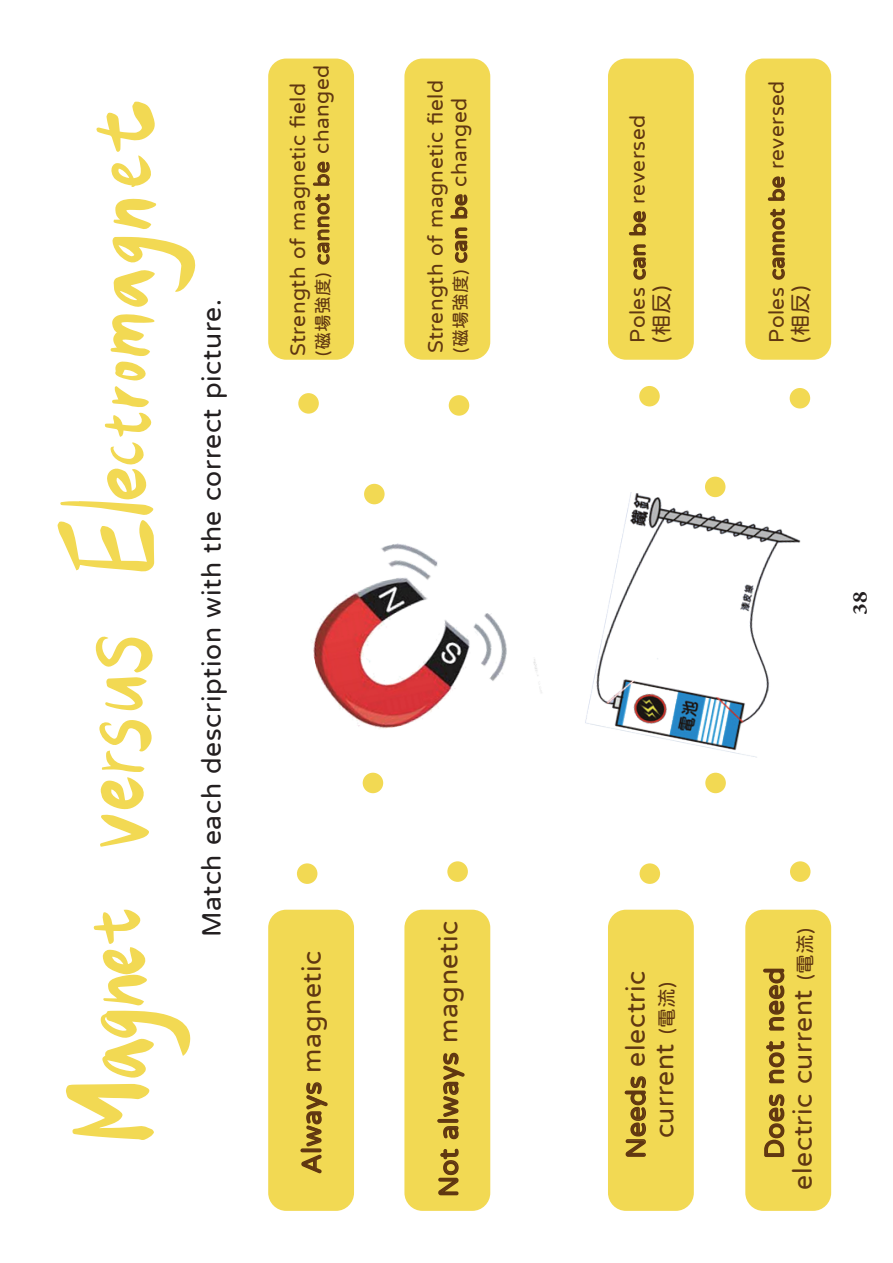
<style>
.page{position:relative;width:893px;height:1263px;background:#fff}
.page>*{position:absolute;margin:0;border:0;box-sizing:border-box;transform-origin:0 0}
.t1{font:27px/28.5px "jf openhuninn 1.1";letter-spacing:.025em;color:#603711;text-align:center}
.t2{font:27px "jf openhuninn 1.1";letter-spacing:.025em;color:#231f20}
.t3{font:21.3px/23.5px "jf openhuninn 1.1";letter-spacing:.025em;color:#603711}
.t4{font:700 21.3px "Minion Pro";color:#231f20;scale:1.1 1}
.s1{font-size:17.7px}
.s2{font-size:19.5px}
</style>
<div class="page">
<svg style="left:66px;top:1084px;width:88px;height:56px"></svg>
<svg style="left:95px;top:636px;width:58px;height:74px"></svg>
<svg style="left:94px;top:909px;width:97px;height:169px"></svg>
<svg style="left:99px;top:720px;width:53px;height:127px"></svg>
<svg style="left:112px;top:237px;width:84px;height:70px"></svg>
<svg style="left:113px;top:198px;width:43px;height:31px"></svg>
<svg style="left:96px;top:102px;width:59px;height:85px"></svg>
<svg style="left:110px;top:314px;width:45px;height:93px"></svg>
<svg style="left:57px;top:413px;width:97px;height:159px"></svg>
<img style="left:312px;top:543px;width:230px;height:186px">
<img style="left:585px;top:492px;width:216px;height:265px">
<div style="left:363px;top:773px;width:20px;height:20px;background:#f2d953;border-radius:50%"></div>
<div style="left:447px;top:861px;width:21px;height:21px;background:#f2d953;border-radius:50%"></div>
<div style="left:297px;top:863px;width:20px;height:21px;background:#f2d953;border-radius:50%"></div>
<div style="left:705px;top:773px;width:21px;height:20px;background:#f2d953;border-radius:50%"></div>
<div style="left:790px;top:861px;width:20px;height:21px;background:#f2d953;border-radius:50%"></div>
<div style="left:640px;top:863px;width:20px;height:21px;background:#f2d953;border-radius:50%"></div>
<div style="left:364px;top:484px;width:21px;height:20px;background:#f2d953;border-radius:50%"></div>
<div style="left:449px;top:395px;width:20px;height:21px;background:#f2d953;border-radius:50%"></div>
<div style="left:298px;top:393px;width:21px;height:21px;background:#f2d953;border-radius:50%"></div>
<div style="left:705px;top:477px;width:20px;height:20px;background:#f2d953;border-radius:50%"></div>
<div style="left:790px;top:388px;width:20px;height:20px;background:#f2d953;border-radius:50%"></div>
<div style="left:639px;top:386px;width:21px;height:20px;background:#f2d953;border-radius:50%"></div>
<div style="left:268px;top:910px;width:86px;height:301px;background:#f2d953;border-radius:18px"></div>
<div style="left:404px;top:910px;width:86px;height:301px;background:#f2d953;border-radius:18px"></div>
<div style="left:608px;top:910px;width:86px;height:301px;background:#f2d953;border-radius:18px"></div>
<div style="left:745px;top:910px;width:86px;height:301px;background:#f2d953;border-radius:18px"></div>
<div style="left:268px;top:59px;width:86px;height:301px;background:#f2d953;border-radius:18px"></div>
<div style="left:404px;top:59px;width:86px;height:301px;background:#f2d953;border-radius:18px"></div>
<div style="left:608px;top:59px;width:86px;height:301px;background:#f2d953;border-radius:18px"></div>
<div style="left:745px;top:59px;width:86px;height:301px;background:#f2d953;border-radius:18px"></div>
<svg style="left:300px;top:1082px;width:28px;height:92px"></svg>
<svg style="left:438px;top:1148px;width:21px;height:48px"></svg>
<svg style="left:437px;top:1052px;width:28px;height:88px"></svg>
<svg style="left:315px;top:193px;width:15px;height:72px"></svg>
<svg style="left:313px;top:161px;width:17px;height:25px"></svg>
<svg style="left:454px;top:227px;width:14px;height:36px"></svg>
<svg style="left:450px;top:194px;width:18px;height:25px"></svg>
<svg style="left:768px;top:176px;width:17px;height:104px"></svg>
<svg style="left:633px;top:244px;width:13px;height:36px"></svg>
<svg style="left:629px;top:211px;width:17px;height:25px"></svg>
<svg style="left:624px;top:1076px;width:22px;height:81px"></svg>
<svg style="left:764px;top:1094px;width:21px;height:63px"></svg>
<svg style="left:766px;top:1041px;width:19px;height:43px"></svg>
<svg style="left:763px;top:968px;width:22px;height:63px"></svg>
<p class="t2" style="left:194px;top:937px;width:639px;rotate:-90deg">Match each description with the correct picture.</p>
<p class="t3" style="left:286px;top:356px;width:293px;rotate:-90deg">Strength of magnetic field<br><span class="s1">(磁場強度)</span> cannot be changed</p>
<p class="t1" style="left:297px;top:1174px;width:225px;rotate:-90deg">Always magnetic</p>
<p class="t3" style="left:423px;top:353px;width:275px;rotate:-90deg">Strength of magnetic field <span class="s1">(磁場強度)</span> can be changed</p>
<p class="t3" style="left:764px;top:342px;width:264px;rotate:-90deg">Poles cannot be reversed</p>
<p class="t3" style="left:625px;top:342px;width:229px;rotate:-90deg">Poles can be reversed</p>
<p class="t3" style="left:649px;top:342px;width:59px;rotate:-90deg">(相反)</p>
<p class="t3" style="left:788px;top:342px;width:59px;rotate:-90deg">(相反)</p>
<p class="t4" style="left:845px;top:614px;width:23px;rotate:-90deg">38</p>
<p class="t1" style="left:434px;top:1197px;width:278px;rotate:-90deg">Not always magnetic</p>
<p class="t1" style="left:621px;top:1158px;width:189px;rotate:-90deg">Needs electric current <span class="s2">(電流)</span></p>
<p class="t1" style="left:759px;top:1189px;width:263px;rotate:-90deg">Does not need electric current <span class="s2">(電流)</span></p>
</div>
